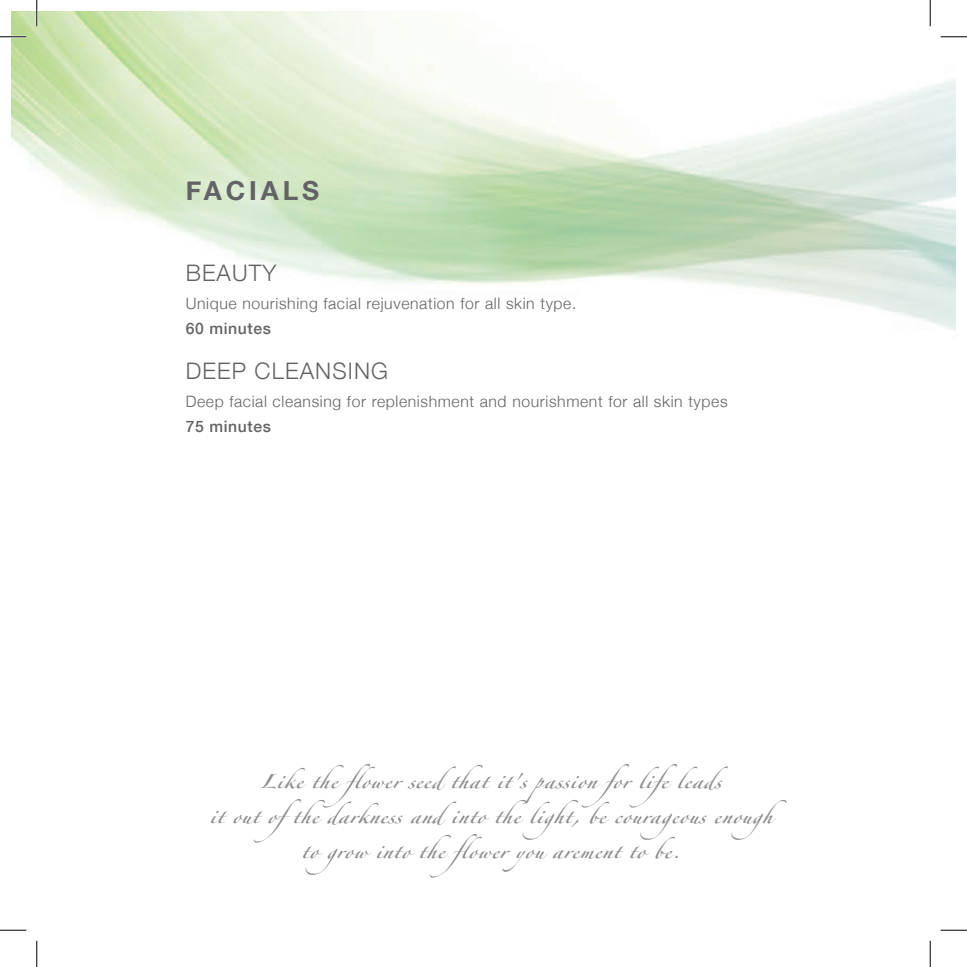
<style>
.page{position:relative;width:967px;height:967px;background:#fff}
.page>*{position:absolute;margin:0;border:0;box-sizing:border-box;transform-origin:0 0}
.t1{font:31.5px/35px "Zapfino Forte LT Pro";letter-spacing:.02em;color:#8b8d90;text-align:center;scale:1.1 1}
.t2{font:700 26.25px "Helvetica Neue";letter-spacing:.15em;color:#636366}
.t3{font:300 22.75px "Helvetica Neue";letter-spacing:.05em;color:#636366}
.t4{font:300 15.75px "Helvetica Neue";letter-spacing:.04em;color:#636366}
.t5{font:500 15.75px "Helvetica Neue";letter-spacing:.04em;color:#636366}
</style>
<div class="page">
<svg style="left:0;top:36px;width:26px;height:1px"></svg>
<svg style="left:940px;top:36px;width:26px;height:1px"></svg>
<svg style="left:0;top:929px;width:26px;height:1px"></svg>
<svg style="left:940px;top:929px;width:26px;height:1px"></svg>
<svg style="left:36px;top:0;width:1px;height:26px"></svg>
<svg style="left:36px;top:940px;width:1px;height:26px"></svg>
<svg style="left:929px;top:0;width:1px;height:26px"></svg>
<svg style="left:929px;top:940px;width:1px;height:26px"></svg>
<p class="t2" style="left:186px;top:170px;width:135px">FACIALS</p>
<p class="t3" style="left:186px;top:255px;width:92px">BEAUTY</p>
<p class="t4" style="left:186px;top:291px;width:392px">Unique nourishing facial rejuvenation for all skin type.</p>
<p class="t5" style="left:186px;top:315px;width:87px">60 minutes</p>
<p class="t3" style="left:186px;top:353px;width:204px">DEEP CLEANSING</p>
<p class="t4" style="left:186px;top:389px;width:543px">Deep facial cleansing for replenishment and nourishment for all skin types</p>
<p class="t5" style="left:186px;top:413px;width:87px">75 minutes</p>
<p class="t1" style="left:209px;top:759px;width:524px">Like the flower seed that it's passion for life leads<br>it out ofthe darkness and into the light, be courageous enough to grow into the flower you arement to be.</p>
</div>
